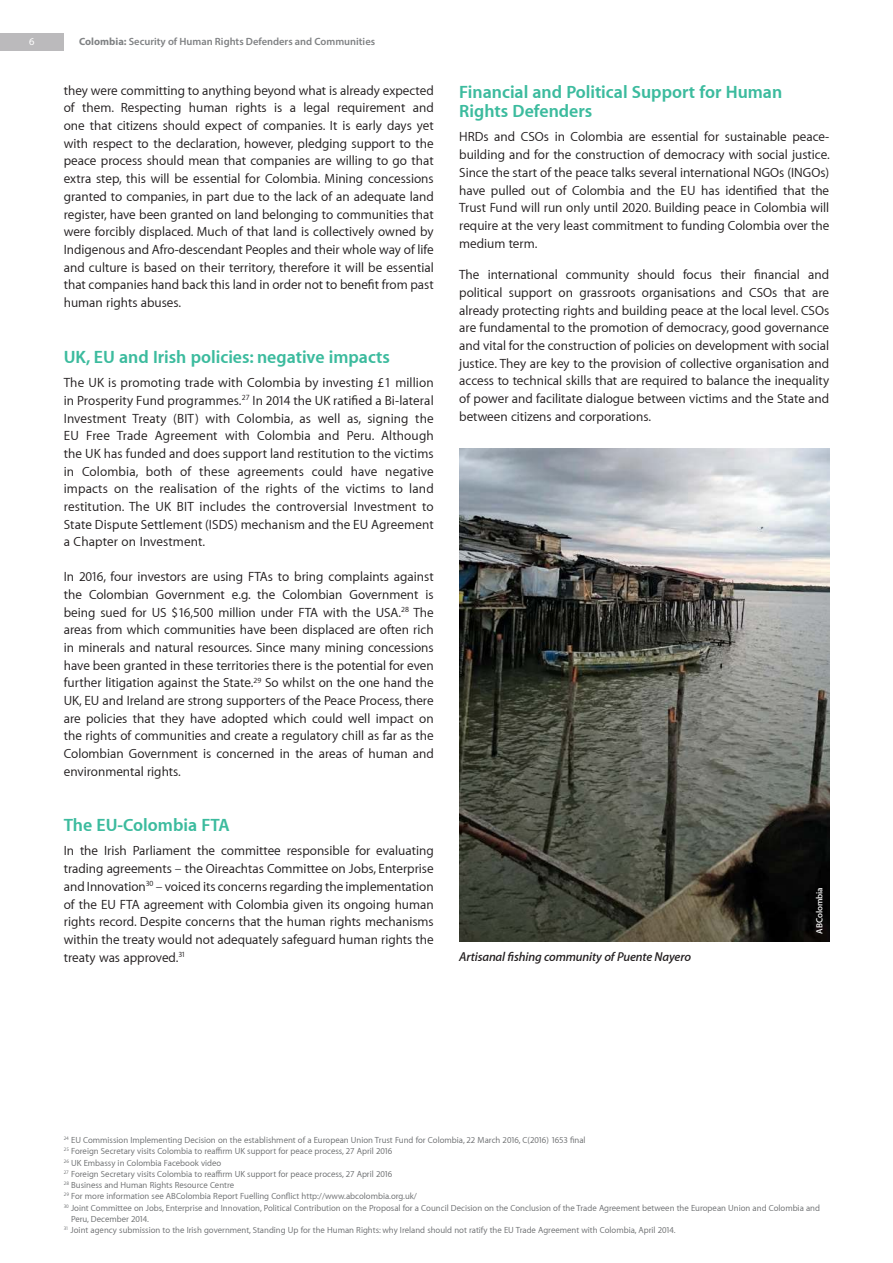
<style>
.page{position:relative;width:893px;height:1263px;background:#fff}
.page>*{position:absolute;margin:0;border:0;box-sizing:border-box;transform-origin:0 0}
.t1{font:700 18px/19.5px "Myriad Set";color:#3cbb9e}
.t2{font:13.5px/17.7px "Myriad Set Text";color:#221e1f;text-align:justify}
.t3{font:italic 600 12.75px "Myriad Set";letter-spacing:-.01em;color:#221e1f}
.t4{font:600 10.5px "Myriad Pro";color:#808284}
.t5{font:10.5px "Myriad Pro";color:#fff}
.t6{font:9px "Myriad Set Text";color:#6c6e70}
.t7{font:600 9px "Myriad Set";color:#fff}
.s1{font-weight:700}
</style>
<div class="page">
<div style="left:0;top:33px;width:64px;height:17px;background:#bbbabc"></div>
<img style="left:459px;top:448px;width:370px;height:493px">
<p class="t5" style="left:29px;top:35px;width:7px">6</p>
<p class="t4" style="left:79px;top:37px;width:298px"><span class="s1">Colombia:</span> Security of Human Rights Defenders and Communities</p>
<p class="t2" style="left:64px;top:82px;width:371px">they were committing to anything beyond what is already expected of them. Respecting human rights is a legal requirement and one that citizens should expect of companies. It is early days yet with respect to the declaration, however, pledging support to the peace process should mean that companies are willing to go that extra step, this will be essential for Colombia. Mining concessions granted to companies, in part due to the lack of an adequate land register, have been granted on land belonging to communities that were forcibly displaced. Much of that land is collectively owned by Indigenous and Afro-descendant Peoples and their whole way of life and culture is based on their territory, therefore it will be essential that companies hand back this land in order not to benefit from past human rights abuses.</p>
<h1 class="t1" style="left:64px;top:348px;width:328px">UK, EU and Irish policies: negative impacts</h1>
<p class="t2" style="left:64px;top:374px;width:371px">The UK is promoting trade with Colombia by investing £1 million in Prosperity Fund programmes.<sup>27</sup> In 2014 the UK ratified a Bi-lateral Investment Treaty (BIT) with Colombia, as well as, signing the EU Free Trade Agreement with Colombia and Peru. Although the UK has funded and does support land restitution to the victims in Colombia, both of these agreements could have negative impacts on the realisation of the rights of the victims to land restitution. The UK BIT includes the controversial Investment to State Dispute Settlement (ISDS) mechanism and the EU Agreement a Chapter on Investment.</p>
<p class="t2" style="left:64px;top:568px;width:371px">In 2016, four investors are using FTAs to bring complaints against the Colombian Government e.g. the Colombian Government is being sued for US $16,500 million under FTA with the USA.<sup>28</sup> The areas from which communities have been displaced are often rich in minerals and natural resources. Since many mining concessions have been granted in these territories there is the potential for even further litigation against the State.<sup>29</sup> So whilst on the one hand the UK, EU and Ireland are strong supporters of the Peace Process, there are policies that they have adopted which could well impact on the rights of communities and create a regulatory chill as far as the Colombian Government is concerned in the areas of human and environmental rights.</p>
<h1 class="t1" style="left:64px;top:817px;width:168px">The EU-Colombia FTA</h1>
<p class="t2" style="left:64px;top:842px;width:371px">In the Irish Parliament the committee responsible for evaluating trading agreements – the Oireachtas Committee on Jobs, Enterprise and Innovation<sup>30</sup> – voiced its concerns regarding the implementation of the EU FTA agreement with Colombia given its ongoing human rights record. Despite concerns that the human rights mechanisms within the treaty would not adequately safeguard human rights the treaty was approved.<sup>31</sup></p>
<h1 class="t1" style="left:459px;top:83px;width:324px">Financial and Political Support for Human<br>Rights Defenders</h1>
<p class="t2" style="left:459px;top:128px;width:372px">HRDs and CSOs in Colombia are essential for sustainable peace&shy;building and for the construction of democracy with social justice.<br>Since the start of the peace talks several international NGOs (INGOs) have pulled out of Colombia and the EU has identified that the Trust Fund will run only until 2020. Building peace in Colombia will require at the very least commitment to funding Colombia over the medium term.</p>
<p class="t2" style="left:459px;top:265px;width:371px">The international community should focus their financial and political support on grassroots organisations and CSOs that are already protecting rights and building peace at the local level. CSOs are fundamental to the promotion of democracy, good governance and vital for the construction of policies on development with social justice. They are key to the provision of collective organisation and access to technical skills that are required to balance the inequality of power and facilitate dialogue between victims and the State and between citizens and corporations.</p>
<p class="t3" style="left:459px;top:949px;width:233px">Artisanal fishing community of Puente Nayero</p>
<p class="t7" style="left:816px;top:934px;width:48px;rotate:-90deg">ABColombia</p>
<p class="t6" style="left:64px;top:1134px;width:523px"><sup>24</sup> EU Commission Implementing Decision on the establishment of a European Union Trust Fund for Colombia, 22 March 2016, C(2016) 1653 final</p>
<p class="t6" style="left:64px;top:1146px;width:330px"><sup>25</sup> Foreign Secretary visits Colombia to reaffirm UK support for peace process, 27 April 2016</p>
<p class="t6" style="left:64px;top:1158px;width:159px"><sup>26</sup> UK Embassy in Colombia Facebook video</p>
<p class="t6" style="left:64px;top:1168px;width:330px"><sup>27</sup> Foreign Secretary visits Colombia to reaffirm UK support for peace process, 27 April 2016</p>
<p class="t6" style="left:64px;top:1181px;width:172px"><sup>28</sup> Business and Human Rights Resource Centre</p>
<p class="t6" style="left:64px;top:1191px;width:355px"><sup>29</sup> For more information see ABColombia Report Fuelling Conflict http://www.abcolombia.org.uk/</p>
<p class="t6" style="left:64px;top:1203px;width:758px"><sup>30</sup> Joint Committee on Jobs, Enterprise and Innovation, Political Contribution on the Proposal for a Council Decision on the Conclusion of the Trade Agreement between the European Union and Colombia and</p>
<p class="t6" style="left:71px;top:1214px;width:79px">Peru, December 2014.</p>
<p class="t6" style="left:64px;top:1226px;width:613px"><sup>31</sup> Joint agency submission to the Irish government, Standing Up for the Human Rights: why Ireland should not ratify the EU Trade Agreement with Colombia, April 2014.</p>
</div>
